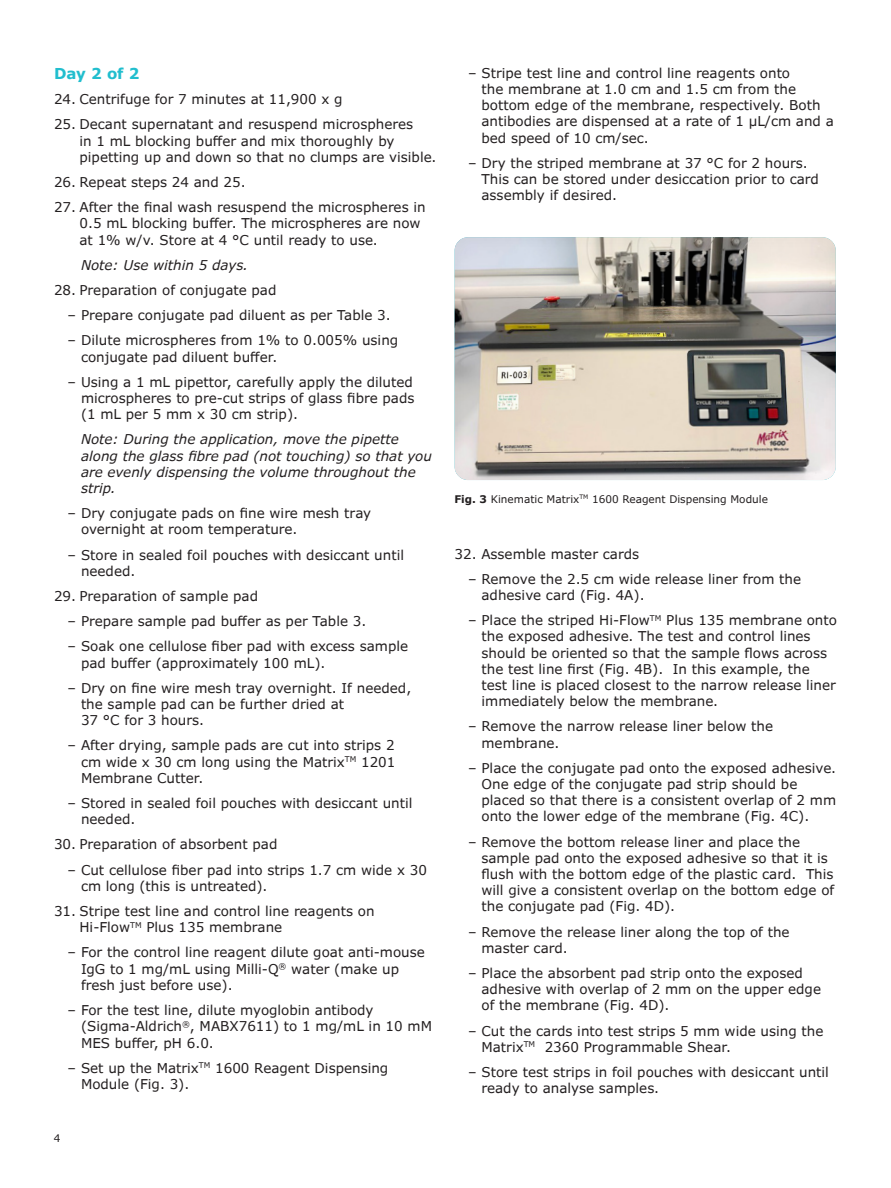
<style>
.page{position:relative;width:891px;height:1188px;background:#fff}
.page>*{position:absolute;margin:0;border:0;box-sizing:border-box;transform-origin:0 0}
.Body_Head_10_12{font:700 15px "Verdana Pro";color:#21bece}
.Body_Copy_9_11{font:13.5px/16.2px "Verdana Pro";color:#231f20}
.Body_Bullet_List_-_S{font:italic 13.5px/16.2px "Verdana Pro";color:#231f20}
.Body_Number_List_9_1{font:italic 13.5px "Verdana Pro";color:#231f20}
.Caption_7_9{font:10.5px "Verdana Pro";color:#231f20}
.s1{font-weight:700}
</style>
<div class="page">
<div style="left:453px;top:235px;width:384px;height:246px;background:#231f20;opacity:.04"></div>
<p class="Body_Head_10_12" style="left:54px;top:64px;width:87px">Day 2 of 2</p>
<p class="Body_Copy_9_11" style="left:54px;top:91px;width:290px">24. Centrifuge for 7 minutes at 11,900 x g</p>
<p class="Body_Copy_9_11" style="left:80px;top:117px;width:359px;text-indent:-26px">25. Decant supernatant and resuspend microspheres<br>in 1 mL blocking buffer and mix thoroughly by pipetting up and down so that no clumps are visible.</p>
<p class="Body_Copy_9_11" style="left:54px;top:174px;width:193px">26. Repeat steps 24 and 25.</p>
<p class="Body_Copy_9_11" style="left:80px;top:199px;width:348px;text-indent:-26px">27. After the final wash resuspend the microspheres in<br>0.5 mL blocking buffer. The microspheres are now at 1% w/v. Store at 4 °C until ready to use.</p>
<p class="Body_Number_List_9_1" style="left:81px;top:256px;width:169px">Note: Use within 5 days.</p>
<p class="Body_Copy_9_11" style="left:54px;top:282px;width:224px">28. Preparation of conjugate pad</p>
<p class="Body_Copy_9_11" style="left:68px;top:307px;width:325px">– Prepare conjugate pad diluent as per Table 3.</p>
<p class="Body_Copy_9_11" style="left:81px;top:333px;width:319px;text-indent:-14px">– Dilute microspheres from 1% to 0.005% using conjugate pad diluent buffer.</p>
<p class="Body_Copy_9_11" style="left:81px;top:374px;width:335px;text-align:justify;text-indent:-14px">– Using a 1 mL pipettor, carefully apply the diluted microspheres to pre-cut strips of glass fibre pads (1 mL per 5 mm x 30 cm strip).</p>
<p class="Body_Bullet_List_-_S" style="left:81px;top:432px;width:353px">Note: During the application, move the pipette along the glass fibre pad (not touching) so that you are evenly dispensing the volume throughout the strip.</p>
<p class="Body_Copy_9_11" style="left:81px;top:505px;width:292px;text-indent:-14px">– Dry conjugate pads on fine wire mesh tray overnight at room temperature.</p>
<p class="Body_Copy_9_11" style="left:81px;top:547px;width:325px;text-indent:-14px">– Store in sealed foil pouches with desiccant until needed.</p>
<p class="Body_Copy_9_11" style="left:54px;top:588px;width:206px">29. Preparation of sample pad</p>
<p class="Body_Copy_9_11" style="left:68px;top:613px;width:300px">– Prepare sample pad buffer as per Table 3.</p>
<p class="Body_Copy_9_11" style="left:81px;top:639px;width:329px;text-indent:-14px">– Soak one cellulose fiber pad with excess sample pad buffer (approximately 100 mL).</p>
<p class="Body_Copy_9_11" style="left:81px;top:680px;width:332px;text-indent:-14px">– Dry on fine wire mesh tray overnight. If needed, the sample pad can be further dried at<br>37 °C for 3 hours.</p>
<p class="Body_Copy_9_11" style="left:81px;top:738px;width:316px;text-align:justify;text-indent:-14px">– After drying, sample pads are cut into strips 2 cm wide x 30 cm long using the Matrix<sup>TM</sup> 1201<br>Membrane Cutter.</p>
<p class="Body_Copy_9_11" style="left:81px;top:795px;width:333px;text-indent:-14px">– Stored in sealed foil pouches with desiccant until needed.</p>
<p class="Body_Copy_9_11" style="left:54px;top:837px;width:225px">30. Preparation of absorbent pad</p>
<p class="Body_Copy_9_11" style="left:81px;top:862px;width:348px;text-indent:-14px">– Cut cellulose fiber pad into strips 1.7 cm wide x 30 cm long (this is untreated).</p>
<p class="Body_Copy_9_11" style="left:80px;top:903px;width:297px;text-indent:-26px">31. Stripe test line and control line reagents on<br>Hi-Flow<sup>TM</sup> Plus 135 membrane</p>
<p class="Body_Copy_9_11" style="left:81px;top:945px;width:345px;text-indent:-14px">– For the control line reagent dilute goat anti-mouse<br>IgG to 1 mg/mL using Milli-Q<sup>®</sup> water (make up fresh just before use).</p>
<p class="Body_Copy_9_11" style="left:81px;top:1002px;width:353px;text-indent:-14px">– For the test line, dilute myoglobin antibody (Sigma-Aldrich<sup>®</sup>, MABX7611) to 1 mg/mL in 10 mM<br>MES buffer, pH 6.0.</p>
<p class="Body_Copy_9_11" style="left:81px;top:1060px;width:309px;text-indent:-14px">– Set up the Matrix<sup>TM</sup> 1600 Reagent Dispensing<br>Module (Fig. 3).</p>
<p class="Caption_7_9" style="left:54px;top:1131px;width:8px">4</p>
<p class="Body_Copy_9_11" style="left:482px;top:65px;width:354px;text-indent:-14px">– Stripe test line and control line reagents onto<br>the membrane at 1.0 cm and 1.5 cm from the bottom edge of the membrane, respectively. Both antibodies are dispensed at a rate of 1 µL/cm and a bed speed of 10 cm/sec.</p>
<p class="Body_Copy_9_11" style="left:482px;top:155px;width:339px;text-indent:-14px">– Dry the striped membrane at 37 °C for 2 hours.<br>This can be stored under desiccation prior to card assembly if desired.</p>
<p class="Caption_7_9" style="left:454px;top:492px;width:315px"><span class="s1">Fig. 3</span> Kinematic Matrix<sup>TM</sup> 1600 Reagent Dispensing Module</p>
<p class="Body_Copy_9_11" style="left:454px;top:546px;width:186px">32. Assemble master cards</p>
<p class="Body_Copy_9_11" style="left:482px;top:571px;width:321px;text-indent:-14px">– Remove the 2.5 cm wide release liner from the adhesive card (Fig. 4A).</p>
<p class="Body_Copy_9_11" style="left:482px;top:612px;width:357px;text-indent:-14px">– Place the striped Hi-Flow<sup>TM</sup> Plus 135 membrane onto the exposed adhesive. The test and control lines should be oriented so that the sample flows across the test line first (Fig. 4B). In this example, the test line is placed closest to the narrow release liner immediately below the membrane.</p>
<p class="Body_Copy_9_11" style="left:482px;top:719px;width:293px;text-indent:-14px">– Remove the narrow release liner below the membrane.</p>
<p class="Body_Copy_9_11" style="left:482px;top:760px;width:356px;text-indent:-14px">– Place the conjugate pad onto the exposed adhesive.<br>One edge of the conjugate pad strip should be placed so that there is a consistent overlap of 2 mm onto the lower edge of the membrane (Fig. 4C).</p>
<p class="Body_Copy_9_11" style="left:482px;top:834px;width:354px;text-indent:-14px">– Remove the bottom release liner and place the sample pad onto the exposed adhesive so that it is flush with the bottom edge of the plastic card. This will give a consistent overlap on the bottom edge of the conjugate pad (Fig. 4D).</p>
<p class="Body_Copy_9_11" style="left:482px;top:924px;width:310px;text-indent:-14px">– Remove the release liner along the top of the master card.</p>
<p class="Body_Copy_9_11" style="left:482px;top:965px;width:341px;text-indent:-14px">– Place the absorbent pad strip onto the exposed adhesive with overlap of 2 mm on the upper edge of the membrane (Fig. 4D).</p>
<p class="Body_Copy_9_11" style="left:482px;top:1023px;width:344px;text-indent:-14px">– Cut the cards into test strips 5 mm wide using the<br>Matrix<sup>TM</sup> 2360 Programmable Shear.</p>
<p class="Body_Copy_9_11" style="left:482px;top:1064px;width:349px;text-indent:-14px">– Store test strips in foil pouches with desiccant until ready to analyse samples.</p>
</div>
